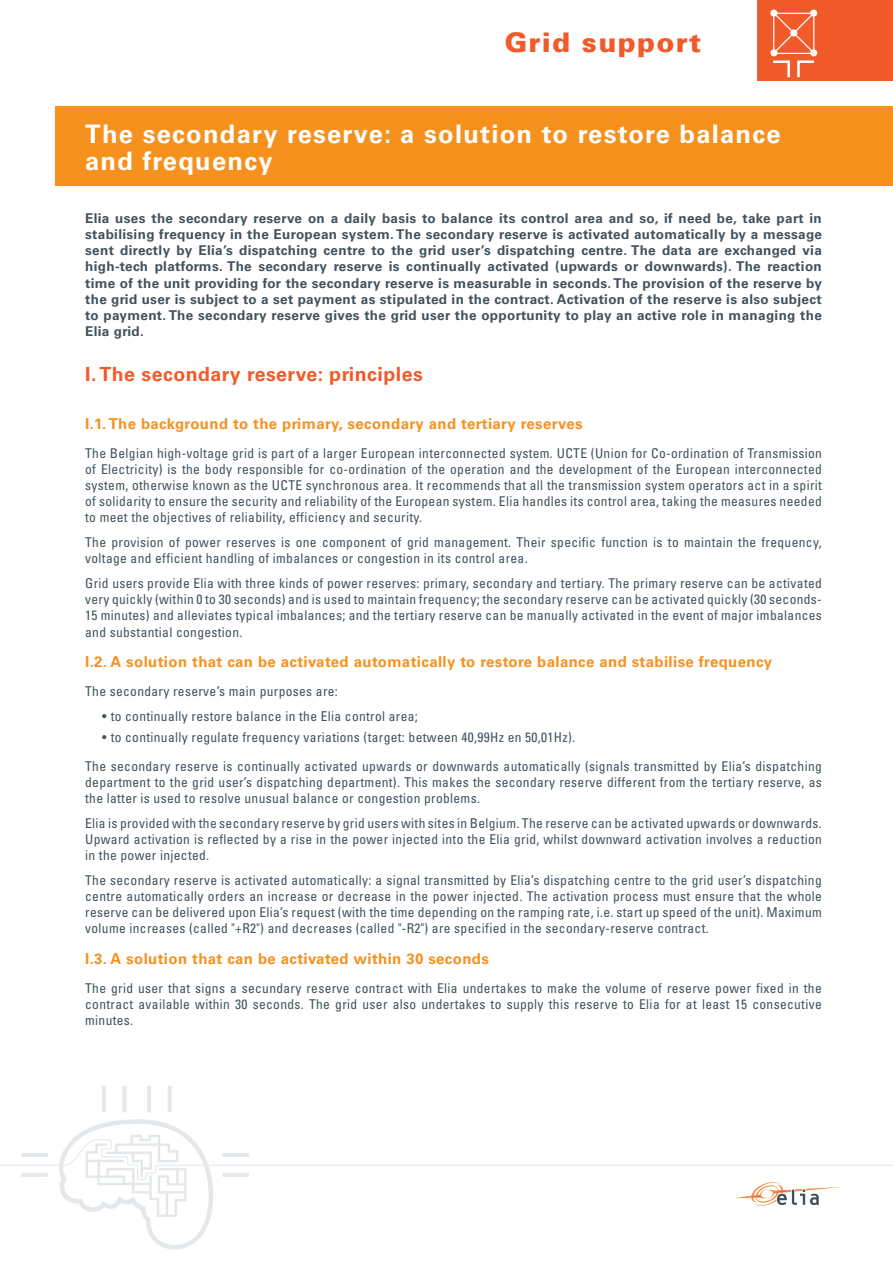
<style>
.page{position:relative;width:893px;height:1263px;background:#fff}
.page>*{position:absolute;margin:0;border:0;box-sizing:border-box;transform-origin:0 0}
.t1{font:900 27px "Univers";letter-spacing:.05em;color:#f15b2a}
.titel_fiche{font:700 25.5px/27px "Univers";letter-spacing:.05em;color:#fff}
.niveau1{font:700 19.5px "Univers";letter-spacing:.025em;color:#f15b2a}
.body_algemeen{font:700 15px "Univers";letter-spacing:.025em;color:#f6911e}
.niveau2{font:700 15px "Univers";letter-spacing:.025em;color:#f6911e}
.body_algemeen-2{font:condensed 13.5px/16.2px "Univers";letter-spacing:.025em;color:#41525c;text-align:justify}
.begintekst_bold{font:700 13.5px/16.2px "Univers";letter-spacing:.025em;color:#41525c;text-align:justify}
.opsomming1{font:condensed 13.5px "Univers";letter-spacing:.025em;color:#41525c}
.dubbel_punt{font:condensed 13.5px "Univers";letter-spacing:.025em;color:#41525c}
</style>
<div class="page">
<svg style="left:0;top:1086px;width:893px;height:164px"></svg>
<div style="left:55px;top:106px;width:838px;height:80px;background:#f6911e"></div>
<svg style="left:734px;top:1182px;width:108px;height:24px"></svg>
<div style="left:758px;top:0;width:135px;height:80px;background:#f15b2a"></div>
<svg style="left:771px;top:11px;width:45px;height:66px"></svg>
<p class="t1" style="left:505px;top:26px;width:198px">Grid support</p>
<p class="titel_fiche" style="left:85px;top:120px;width:697px">The secondary reserve: a solution to restore balance and frequency</p>
<p class="begintekst_bold" style="left:85px;top:210px;width:738px">Elia uses the secondary reserve on a daily basis to balance its control area and so, if need be, take part in stabilising frequency in the European system. The secondary reserve is activated automatically by a message sent directly by Elia’s dispatching centre to the grid user’s dispatching centre. The data are exchanged via high-tech platforms. The secondary reserve is continually activated (upwards or downwards). The reaction time of the unit providing for the secondary reserve is measurable in seconds. The provision of the reserve by the grid user is subject to a set payment as stipulated in the contract. Activation of the reserve is also subject to payment. The secondary reserve gives the grid user the opportunity to play an active role in managing the Elia grid.</p>
<p class="niveau1" style="left:85px;top:363px;width:339px">I. The secondary reserve: principles</p>
<p class="niveau2" style="left:85px;top:415px;width:499px">I.1. The background to the primary, secondary and tertiary reserves</p>
<p class="body_algemeen-2" style="left:85px;top:444px;width:738px">The Belgian high-voltage grid is part of a larger European interconnected system. UCTE (Union for Co-ordination of Transmission of Electricity) is the body responsible for co-ordination of the operation and the development of the European interconnected system, otherwise known as the UCTE synchronous area. It recommends that all the transmission system operators act in a spirit of solidarity to ensure the security and reliability of the European system. Elia handles its control area, taking the measures needed to meet the objectives of reliability, efficiency and security.</p>
<p class="body_algemeen-2" style="left:85px;top:534px;width:738px">The provision of power reserves is one component of grid management. Their specific function is to maintain the frequency, voltage and efficient handling of imbalances or congestion in its control area.</p>
<p class="body_algemeen-2" style="left:85px;top:575px;width:738px">Grid users provide Elia with three kinds of power reserves: primary, secondary and tertiary. The primary reserve can be activated very quickly (within 0 to 30 seconds) and is used to maintain frequency; the secondary reserve can be activated quickly (30 seconds-15 minutes) and alleviates typical imbalances; and the tertiary reserve can be manually activated in the event of major imbalances and substantial congestion.</p>
<p class="body_algemeen" style="left:85px;top:653px;width:689px">I.2. A solution that can be activated automatically to restore balance and stabilise frequency</p>
<p class="dubbel_punt" style="left:85px;top:683px;width:254px">The secondary reserve’s main purposes are:</p>
<p class="opsomming1" style="left:102px;top:708px;width:317px">• to continually restore balance in the Elia control area;</p>
<p class="opsomming1" style="left:102px;top:728px;width:474px">• to continually regulate frequency variations (target: between 40,99Hz en 50,01Hz).</p>
<p class="body_algemeen-2" style="left:85px;top:757px;width:738px">The secondary reserve is continually activated upwards or downwards automatically (signals transmitted by Elia’s dispatching department to the grid user’s dispatching department). This makes the secondary reserve different from the tertiary reserve, as the latter is used to resolve unusual balance or congestion problems.</p>
<p class="body_algemeen-2" style="left:85px;top:814px;width:738px">Elia is provided with the secondary reserve by grid users with sites in Belgium. The reserve can be activated upwards or downwards.<br>Upward activation is reflected by a rise in the power injected into the Elia grid, whilst downward activation involves a reduction in the power injected.</p>
<p class="body_algemeen-2" style="left:85px;top:872px;width:738px">The secondary reserve is activated automatically: a signal transmitted by Elia’s dispatching centre to the grid user’s dispatching centre automatically orders an increase or decrease in the power injected. The activation process must ensure that the whole reserve can be delivered upon Elia’s request (with the time depending on the ramping rate, i.e. start up speed of the unit). Maximum volume increases (called "+R2") and decreases (called "-R2") are specified in the secondary-reserve contract.</p>
<p class="body_algemeen" style="left:85px;top:950px;width:405px">I.3. A solution that can be activated within 30 seconds</p>
<p class="body_algemeen-2" style="left:85px;top:980px;width:738px">The grid user that signs a secundary reserve contract with Elia undertakes to make the volume of reserve power fixed in the contract available within 30 seconds. The grid user also undertakes to supply this reserve to Elia for at least 15 consecutive minutes.</p>
</div>
